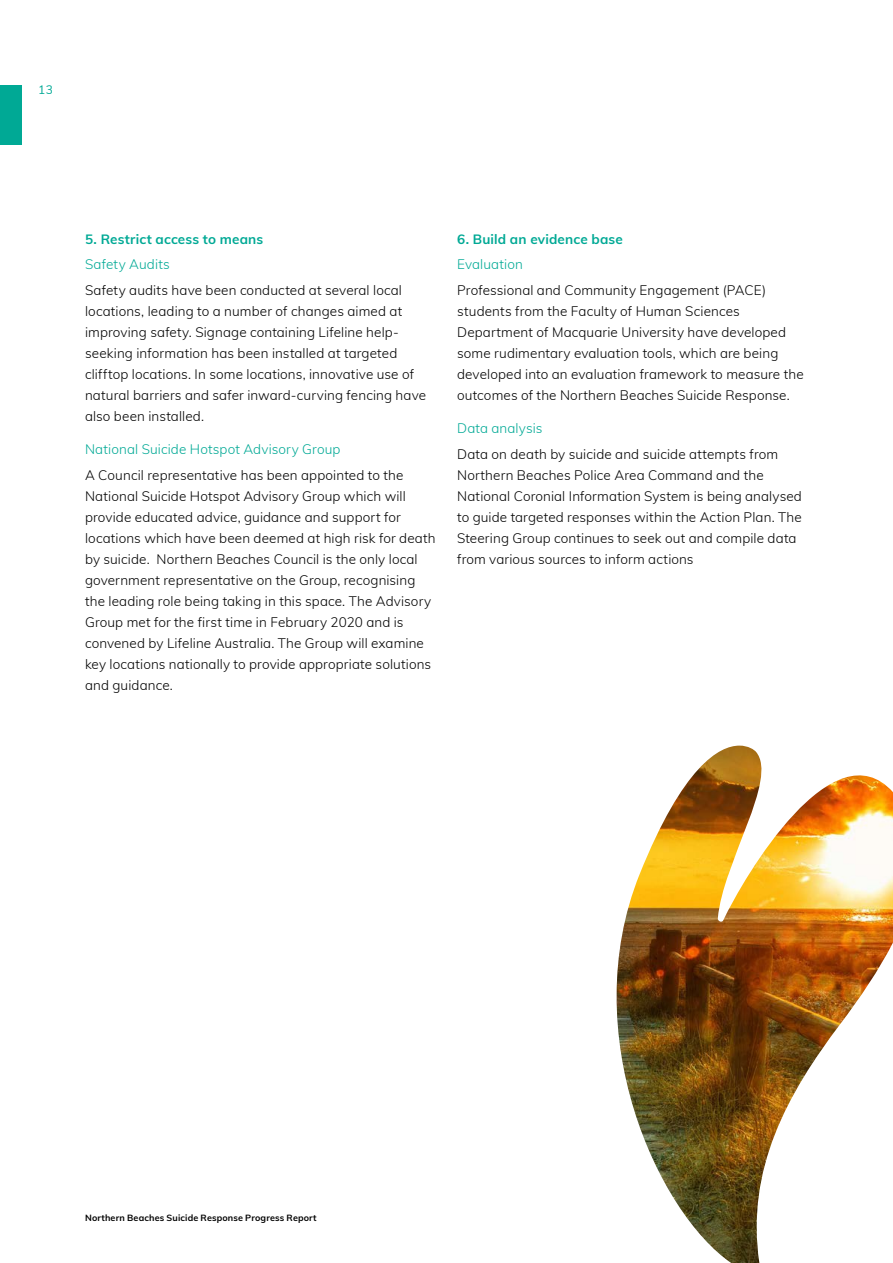
<style>
.page{position:relative;width:893px;height:1263px;background:#fff}
.page>*{position:absolute;margin:0;border:0;box-sizing:border-box;transform-origin:0 0}
.t1{font:300 13.5px/21px "Muli";letter-spacing:.01em;color:#000}
.t2{font:300 13.5px "Muli";letter-spacing:.01em;color:#00a995}
.t3{font:700 13.5px "Muli";letter-spacing:.01em;color:#00a995}
.t4{font:12px "Muli";color:#00a995}
.t5{font:700 9px "Muli";letter-spacing:.015em;color:#000}
</style>
<div class="page">
<div style="left:0;top:85px;width:21px;height:59px;background:#00a995"></div>
<img style="left:616px;top:745px;width:277px;height:518px">
<p class="t4" style="left:38px;top:81px;width:16px">13</p>
<p class="t3" style="left:85px;top:229px;width:180px">5. Restrict access to means</p>
<p class="t2" style="left:85px;top:255px;width:86px">Safety Audits</p>
<p class="t1" style="left:85px;top:279px;width:343px">Safety audits have been conducted at several local locations, leading to a number of changes aimed at improving safety. Signage containing Lifeline help&shy;seeking information has been installed at targeted clifftop locations. In some locations, innovative use of natural barriers and safer inward-curving fencing have also been installed.</p>
<p class="t2" style="left:85px;top:440px;width:257px">National Suicide Hotspot Advisory Group</p>
<p class="t1" style="left:85px;top:464px;width:352px">A Council representative has been appointed to the National Suicide Hotspot Advisory Group which will provide educated advice, guidance and support for locations which have been deemed at high risk for death by suicide. Northern Beaches Council is the only local government representative on the Group, recognising the leading role being taking in this space. The Advisory Group met for the first time in February 2020 and is convened by Lifeline Australia. The Group will examine key locations nationally to provide appropriate solutions and guidance.</p>
<p class="t3" style="left:457px;top:229px;width:167px">6. Build an evidence base</p>
<p class="t2" style="left:457px;top:255px;width:67px">Evaluation</p>
<p class="t1" style="left:457px;top:279px;width:348px">Professional and Community Engagement (PACE) students from the Faculty of Human Sciences Department of Macquarie University have developed some rudimentary evaluation tools, which are being developed into an evaluation framework to measure the outcomes of the Northern Beaches Suicide Response.</p>
<p class="t2" style="left:457px;top:419px;width:87px">Data analysis</p>
<p class="t1" style="left:457px;top:443px;width:346px">Data on death by suicide and suicide attempts from Northern Beaches Police Area Command and the National Coronial Information System is being analysed to guide targeted responses within the Action Plan. The Steering Group continues to seek out and compile data from various sources to inform actions</p>
<p class="t5" style="left:85px;top:1211px;width:233px">Northern Beaches Suicide Response Progress Report</p>
</div>
